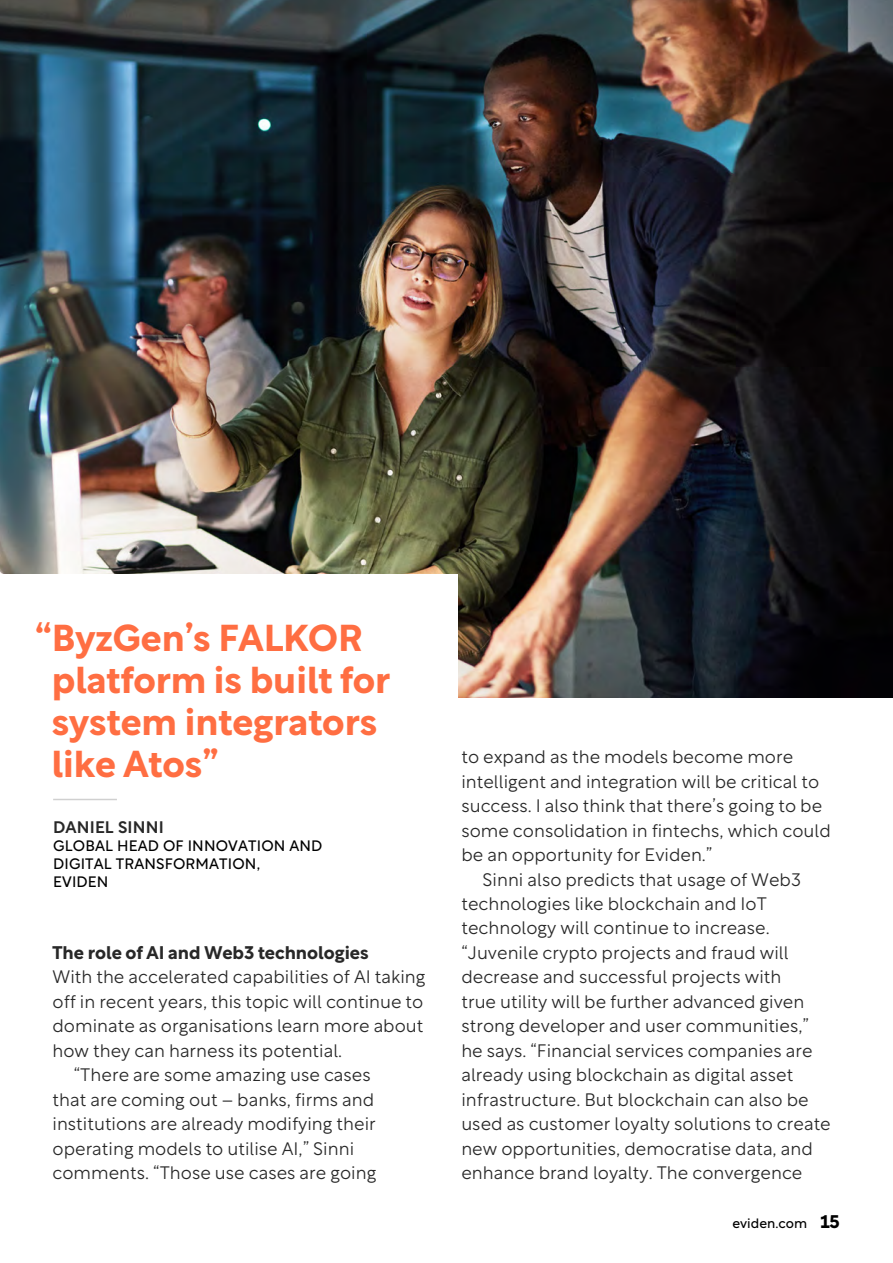
<style>
.page{position:relative;width:893px;height:1263px;background:#fff}
.page>*{position:absolute;margin:0;border:0;box-sizing:border-box;transform-origin:0 0}
.Pullquote_-_LC{font:700 36.75px/41.8px "Rotunda";color:#ff6e42}
.Body_Copy{font:300 18px/24.5px "Rotunda";color:#282828}
.Body_First_Para{font:300 18px/24.5px "Rotunda";color:#282828;text-align:justify}
.Subhead_-_Black{font:700 18px "Rotunda";color:#282828}
.Pullquote_-_Name{font:500 16.5px "Rotunda";letter-spacing:.01em;color:#282828}
.Pullquote_-_Title{font:15px/18px "Rotunda";letter-spacing:.01em;color:#000}
.t1{font:13.5px "Rotunda";color:#000}
.s1{font-weight:700;font-size:18px}
</style>
<div class="page">
<img style="left:0;top:0;width:893px;height:697px">
<div style="left:0;top:574px;width:457px;height:247px;background:#fff"></div>
<hr style="left:53px;top:799px;width:64px;height:1px;background:#d0d0d0">
<p class="Pullquote_-_LC" style="left:52px;top:614px;width:340px;text-indent:-16px">“ByzGen’s FALKOR platform is built for system integrators like Atos”</p>
<p class="Pullquote_-_Name" style="left:53px;top:814px;width:112px">DANIEL SINNI</p>
<p class="Pullquote_-_Title" style="left:53px;top:835px;width:271px">GLOBAL HEAD OF INNOVATION AND<br>DIGITAL TRANSFORMATION,</p>
<p class="Pullquote_-_Title" style="left:53px;top:871px;width:57px">EVIDEN</p>
<p class="Subhead_-_Black" style="left:53px;top:938px;width:318px">The role of AI and Web3 technologies</p>
<p class="Body_First_Para" style="left:53px;top:963px;width:374px">With the accelerated capabilities of AI taking off in recent years, this topic will continue to dominate as organisations learn more about how they can harness its potential.</p>
<p class="Body_Copy" style="left:53px;top:1061px;width:325px;text-indent:21px">“There are some amazing use cases that are coming out – banks, firms and institutions are already modifying their operating models to utilise AI,” Sinni comments. “Those use cases are going</p>
<p class="Body_Copy" style="left:461px;top:743px;width:371px">to expand as the models become more intelligent and integration will be critical to success. I also think that there’s going to be some consolidation in fintechs, which could be an opportunity for Eviden.”</p>
<p class="Body_Copy" style="left:461px;top:865px;width:371px;text-indent:21px">Sinni also predicts that usage of Web3 technologies like blockchain and IoT technology will continue to increase. “Juvenile crypto projects and fraud will decrease and successful projects with<br>true utility will be further advanced given strong developer and user communities,” he says. “Financial services companies are already using blockchain as digital asset infrastructure. But blockchain can also be used as customer loyalty solutions to create new opportunities, democratise data, and enhance brand loyalty. The convergence</p>
<p class="t1" style="left:732px;top:1212px;width:109px">eviden.com <span class="s1">15</span></p>
</div>
